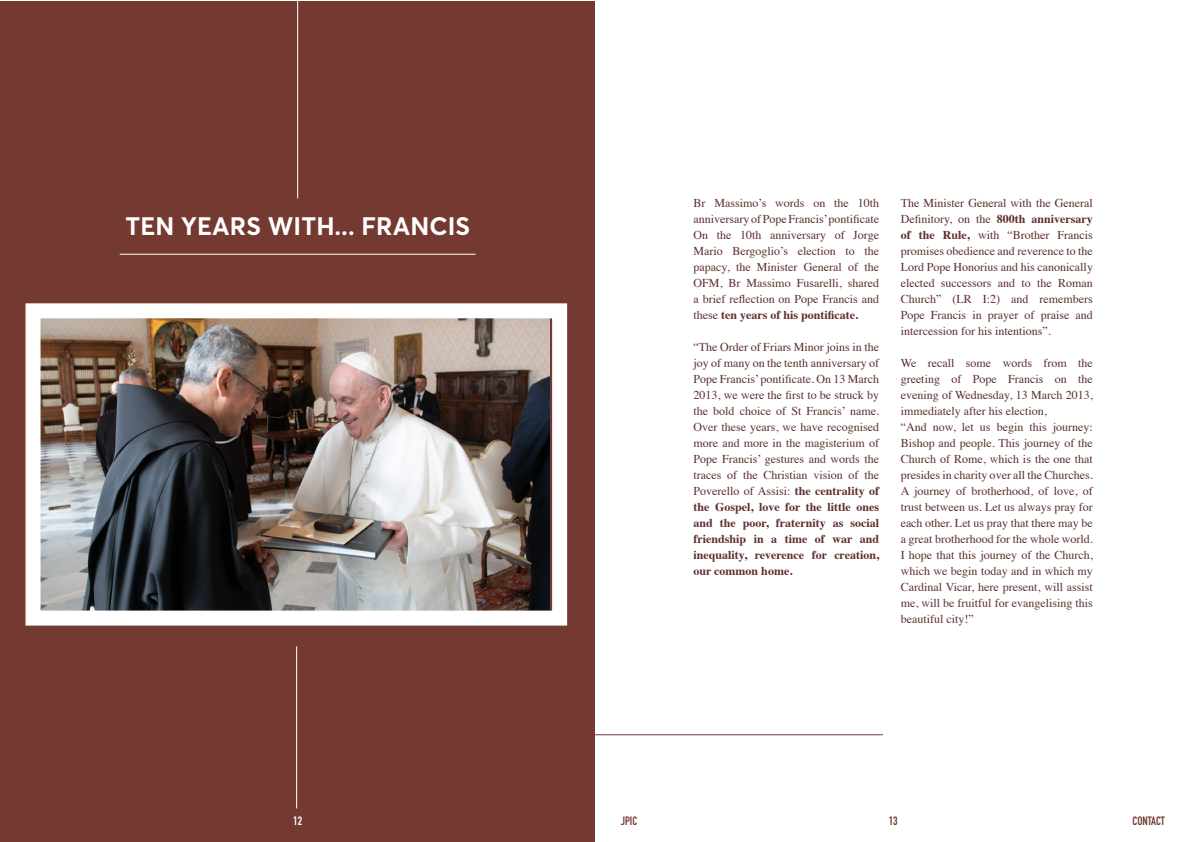
<style>
.page{position:relative;width:1191px;height:842px;background:#fff}
.page>*{position:absolute;margin:0;border:0;box-sizing:border-box;transform-origin:0 0}
.t1{font:700 25px "Averta";letter-spacing:.005em;color:#fff}
.t2{font:12px/16px "Times";color:#5e2d2b;text-align:justify}
.t3{font:700 12px "DIN Condensed";color:#743a32}
.t4{font:700 12px "DIN Condensed";color:#fff}
.s1{font-weight:700}
</style>
<div class="page">
<div style="left:0;top:1px;width:595px;height:840px;background:#743a32"></div>
<hr style="left:120px;top:254px;width:355px;height:1px;background:#fff">
<hr style="left:595px;top:734px;width:288px;height:1px;background:#743a32">
<hr style="left:297px;top:1px;width:1px;height:197px;background:#fff">
<hr style="left:296px;top:646px;width:1px;height:162px;background:#fff">
<img style="left:42px;top:319px;width:508px;height:291px">
<div style="left:26px;top:303px;width:541px;height:323px;border:15px solid #fff"></div>
<h1 class="t1" style="left:126px;top:210px;width:346px">TEN YEARS WITH... FRANCIS</h1>
<p class="t2" style="left:693px;top:194px;width:187px">Br Massimo’s words on the 10th anniversary of Pope Francis’ pontificate On the 10th anniversary of Jorge Mario Bergoglio’s election to the papacy, the Minister General of the OFM, Br Massimo Fusarelli, shared a brief reflection on Pope Francis and these <span class="s1">ten years of his pontificate.</span></p>
<p class="t2" style="left:693px;top:338px;width:187px">“The Order of Friars Minor joins in the joy of many on the tenth anniversary of Pope Francis’ pontificate. On 13 March 2013, we were the first to be struck by the bold choice of St Francis’ name.<br>Over these years, we have recognised more and more in the magisterium of Pope Francis’ gestures and words the traces of the Christian vision of the Poverello of Assisi: <span class="s1">the centrality of the Gospel, love for the little ones and the poor, fraternity as social friendship in a time of war and inequality, reverence for creation, our common home.</span></p>
<p class="t2" style="left:900px;top:194px;width:194px">The Minister General with the General Definitory, on the <span class="s1">800th anniversary of the Rule,</span> with “Brother Francis promises obedience and reverence to the Lord Pope Honorius and his canonically elected successors and to the Roman Church” (LR I:2) and remembers Pope Francis in prayer of praise and intercession for his intentions”.</p>
<p class="t2" style="left:900px;top:354px;width:194px;text-align:left">We recall some words from the greeting of Pope Francis on the evening of Wednesday, 13 March 2013, immediately after his election,<br>“And now, let us begin this journey:<br>Bishop and people. This journey of the Church of Rome, which is the one that presides in charity over all the Churches.<br>A journey of brotherhood, of love, of trust between us. Let us always pray for each other. Let us pray that there may be a great brotherhood for the whole world.<br>I hope that this journey of the Church, which we begin today and in which my Cardinal Vicar, here present, will assist me, will be fruitful for evangelising this beautiful city!”</p>
<p class="t4" style="left:293px;top:813px;width:10px">12</p>
<p class="t3" style="left:888px;top:813px;width:10px">13</p>
<p class="t3" style="left:621px;top:813px;width:18px">JPIC</p>
<p class="t3" style="left:1132px;top:813px;width:34px">CONTACT</p>
</div>
